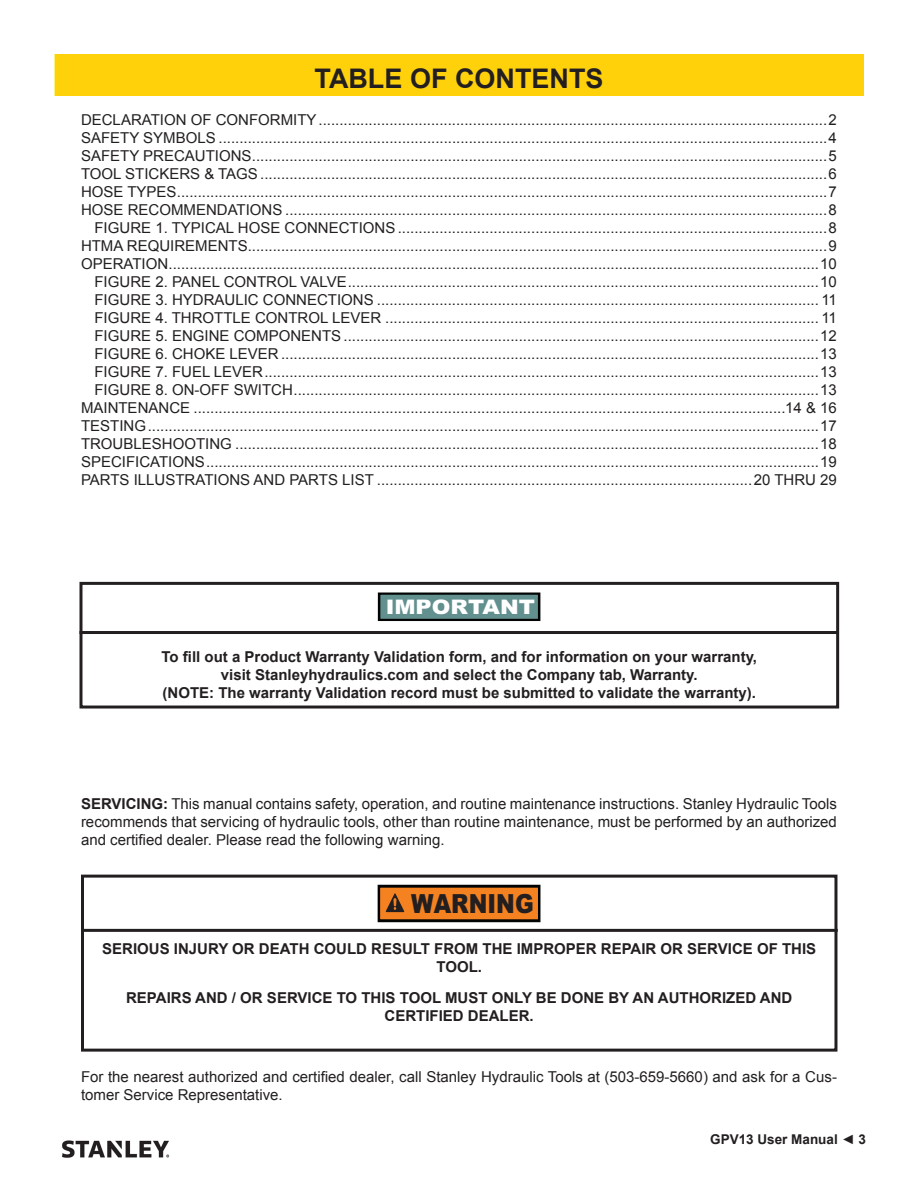
<style>
.page{position:relative;width:918px;height:1188px;background:#fff}
.page>*{position:absolute;margin:0;border:0;box-sizing:border-box;transform-origin:0 0}
.Body{font:700 27px "Arial";color:#231f20}
.t1{font:900 26.4px "Arial";color:#231f20;scale:.85 1}
.t2{font:900 20.1px "Arial";color:#fff;scale:1.12 1}
.TOC_1{font:15px "Arial";color:#231f20}
.TOC_2{font:15px "Arial";color:#231f20}
.Body-2{font:15px/18px "Arial";color:#231f20;text-align:justify}
.Head_4{font:700 15px/18px "Arial";color:#231f20;text-align:center}
.Master_Page_Num_R{font:700 13.5px "Arial";color:#231f20}
.s1{font-weight:700}
</style>
<div class="page">
<img style="left:62px;top:1140px;width:108px;height:18px">
<div style="left:54px;top:54px;width:810px;height:42px;background:#ffd10a"></div>
<div style="left:379px;top:886px;width:160px;height:35px;background:#f58220"></div>
<div style="left:378px;top:885px;width:163px;height:37px;border:3px solid #020404"></div>
<svg style="left:386px;top:893px;width:18px;height:19px"></svg>
<div style="left:81px;top:875px;width:756px;height:177px;border:3px solid #231f20"></div>
<hr style="left:83px;top:929px;width:755px;height:3px;background:#231f20">
<div style="left:379px;top:594px;width:160px;height:26px;background:#62908f"></div>
<div style="left:378px;top:592px;width:162px;height:29px;border:2px solid #020404"></div>
<div style="left:79px;top:582px;width:760px;height:127px;border:3px solid #231f20"></div>
<hr style="left:80px;top:631px;width:758px;height:3px;background:#231f20">
<p class="Body" style="left:315px;top:60px;width:291px">TABLE OF CONTENTS</p>
<p class="TOC_1" style="left:81px;top:110px;width:757px">DECLARATION OF CONFORMITY..........................................................................................................................2</p>
<p class="TOC_1" style="left:81px;top:128px;width:757px">SAFETY SYMBOLS ..................................................................................................................................................4</p>
<p class="TOC_1" style="left:81px;top:146px;width:757px">SAFETY PRECAUTIONS..........................................................................................................................................5</p>
<p class="TOC_1" style="left:81px;top:164px;width:757px">TOOL STICKERS &amp; TAGS........................................................................................................................................6</p>
<p class="TOC_1" style="left:81px;top:182px;width:757px">HOSE TYPES............................................................................................................................................................7</p>
<p class="TOC_1" style="left:81px;top:200px;width:757px">HOSE RECOMMENDATIONS ..................................................................................................................................8</p>
<p class="TOC_2" style="left:94px;top:218px;width:744px">FIGURE 1. TYPICAL HOSE CONNECTIONS .......................................................................................................8</p>
<p class="TOC_1" style="left:81px;top:236px;width:757px">HTMA REQUIREMENTS...........................................................................................................................................9</p>
<p class="TOC_1" style="left:81px;top:254px;width:757px">OPERATION............................................................................................................................................................10</p>
<p class="TOC_2" style="left:94px;top:272px;width:744px">FIGURE 2. PANEL CONTROL VALVE.................................................................................................................10</p>
<p class="TOC_2" style="left:94px;top:290px;width:744px">FIGURE 3. HYDRAULIC CONNECTIONS .......................................................................................................... 11</p>
<p class="TOC_2" style="left:94px;top:308px;width:744px">FIGURE 4. THROTTLE CONTROL LEVER ........................................................................................................ 11</p>
<p class="TOC_2" style="left:94px;top:326px;width:744px">FIGURE 5. ENGINE COMPONENTS ..................................................................................................................12</p>
<p class="TOC_2" style="left:94px;top:344px;width:744px">FIGURE 6. CHOKE LEVER .................................................................................................................................13</p>
<p class="TOC_2" style="left:94px;top:362px;width:744px">FIGURE 7. FUEL LEVER.....................................................................................................................................13</p>
<p class="TOC_2" style="left:94px;top:380px;width:744px">FIGURE 8. ON-OFF SWITCH..............................................................................................................................13</p>
<p class="TOC_1" style="left:81px;top:398px;width:757px">MAINTENANCE ..............................................................................................................................................14 &amp; 16</p>
<p class="TOC_1" style="left:81px;top:416px;width:757px">TESTING.................................................................................................................................................................17</p>
<p class="TOC_1" style="left:81px;top:434px;width:757px">TROUBLESHOOTING ............................................................................................................................................18</p>
<p class="TOC_1" style="left:81px;top:452px;width:757px">SPECIFICATIONS...................................................................................................................................................19</p>
<p class="TOC_1" style="left:81px;top:470px;width:757px">PARTS ILLUSTRATIONS AND PARTS LIST ..........................................................................................20 THRU 29</p>
<p class="t2" style="left:386px;top:595px;width:135px">IMPORTANT</p>
<p class="Head_4" style="left:162px;top:648px;width:597px">To fill out a Product Warranty Validation form, and for information on your warranty, visit Stanleyhydraulics.com and select the Company tab, Warranty.<br>(NOTE: The warranty Validation record must be submitted to validate the warranty).</p>
<p class="Body-2" style="left:81px;top:795px;width:757px"><span class="s1">SERVICING:</span> This manual contains safety, operation, and routine maintenance instructions. Stanley Hydraulic Tools recommends that servicing of hydraulic tools, other than routine maintenance, must be performed by an authorized and certified dealer. Please read the following warning.</p>
<p class="t1" style="left:411px;top:888px;width:146px">WARNING</p>
<p class="Head_4" style="left:102px;top:940px;width:715px">SERIOUS INJURY OR DEATH COULD RESULT FROM THE IMPROPER REPAIR OR SERVICE OF THIS<br>TOOL.</p>
<p class="Head_4" style="left:126px;top:990px;width:668px">REPAIRS AND / OR SERVICE TO THIS TOOL MUST ONLY BE DONE BY AN AUTHORIZED AND<br>CERTIFIED DEALER.</p>
<p class="Body-2" style="left:81px;top:1068px;width:757px">For the nearest authorized and certified dealer, call Stanley Hydraulic Tools at (503-659-5660) and ask for a Cus&shy;tomer Service Representative.</p>
<p class="Master_Page_Num_R" style="left:710px;top:1130px;width:157px">GPV13 User Manual ◄ 3</p>
</div>
